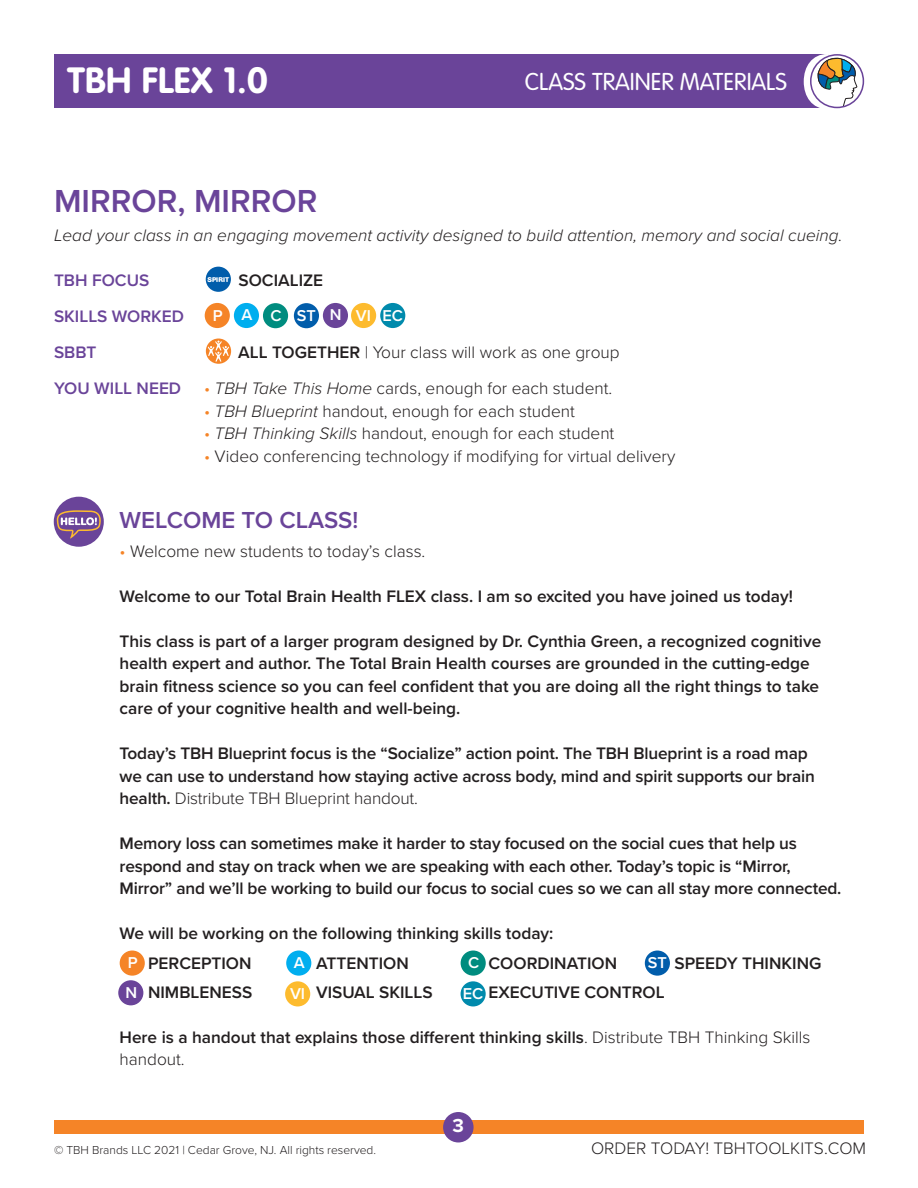
<style>
.page{position:relative;width:918px;height:1188px;background:#fff}
.page>*{position:absolute;margin:0;border:0;box-sizing:border-box;transform-origin:0 0}
.t1{font:700 36px "VAG Rounded";letter-spacing:.01em;color:#fff}
.t2{font:600 33px "Proxima Nova";color:#6a4499}
.Activity{font:300 24px "VAG Rounded";color:#fff}
.t3{font:600 24px "Proxima Nova";color:#6a4499}
.t4{font:700 19.5px "Proxima Nova";color:#fff}
.List_Paragraph{font:600 17.25px/22.5px "Proxima Nova";color:#231f20}
.List_Paragraph-2{font:300 17.25px "Proxima Nova";color:#231f20}
.t5{font:italic 300 17.25px "Proxima Nova";color:#231f20}
.t6{font:600 17.25px "Proxima Nova";color:#6a4499}
.t7{font:600 16.35px "Proxima Nova";color:#fff}
.Copyright{font:300 12px "Proxima Nova";color:#231f20}
.t8{font:700 6.75px "AG Book Rounded";color:#fff}
.s1{font-weight:600}
.s2{color:#f58427}
.s3{font-style:italic}
.s4{font-weight:300}
</style>
<div class="page">
<div style="left:54px;top:54px;width:775px;height:54px;background:#6a4499"></div>
<svg style="left:804px;top:54px;width:53px;height:55px"></svg>
<div style="left:810px;top:54px;width:54px;height:54px;border:2px solid #6a4499;border-radius:50%"></div>
<div style="left:54px;top:1120px;width:810px;height:14px;background:#f58427"></div>
<div style="left:443px;top:1112px;width:31px;height:30px;background:#6a4499;border-radius:50%"></div>
<div style="left:380px;top:303px;width:25px;height:25px;background:#008aac;border-radius:50%"></div>
<div style="left:206px;top:267px;width:25px;height:25px;background:#015dab;border-radius:50%"></div>
<div style="left:54px;top:497px;width:50px;height:50px;background:#6a4499;border-radius:50%"></div>
<svg style="left:56px;top:510px;width:46px;height:28px"></svg>
<div style="left:206px;top:339px;width:25px;height:25px;background:#f58427;border-radius:50%"></div>
<svg style="left:208px;top:341px;width:21px;height:21px"></svg>
<div style="left:205px;top:303px;width:25px;height:25px;background:#f58427;border-radius:50%"></div>
<div style="left:234px;top:303px;width:25px;height:25px;background:#00aeef;border-radius:50%"></div>
<div style="left:263px;top:303px;width:25px;height:25px;background:#008c7f;border-radius:50%"></div>
<div style="left:351px;top:303px;width:25px;height:25px;background:#fdbb2e;border-radius:50%"></div>
<div style="left:294px;top:303px;width:25px;height:25px;background:#015dab;border-radius:50%"></div>
<div style="left:461px;top:981px;width:25px;height:25px;background:#008aac;border-radius:50%"></div>
<div style="left:120px;top:951px;width:25px;height:25px;background:#f58427;border-radius:50%"></div>
<div style="left:286px;top:951px;width:25px;height:25px;background:#00aeef;border-radius:50%"></div>
<div style="left:461px;top:951px;width:25px;height:25px;background:#008c7f;border-radius:50%"></div>
<div style="left:285px;top:981px;width:25px;height:25px;background:#fdbb2e;border-radius:50%"></div>
<div style="left:645px;top:951px;width:25px;height:25px;background:#015dab;border-radius:50%"></div>
<div style="left:323px;top:303px;width:25px;height:25px;background:#6a4499;border-radius:50%"></div>
<div style="left:118px;top:980px;width:25px;height:25px;background:#6a4499;border-radius:50%"></div>
<p class="t1" style="left:68px;top:59px;width:202px">TBH FLEX 1.0</p>
<p class="Activity" style="left:525px;top:68px;width:264px">CLASS TRAINER MATERIALS</p>
<p class="t2" style="left:54px;top:176px;width:265px">MIRROR, MIRROR</p>
<p class="t5" style="left:54px;top:222px;width:790px">Lead your class in an engaging movement activity designed to build attention, memory and social cueing.</p>
<p class="t6" style="left:54px;top:267px;width:97px">TBH FOCUS</p>
<p class="List_Paragraph" style="left:238px;top:269px;width:86px">SOCIALIZE</p>
<p class="t6" style="left:54px;top:303px;width:132px">SKILLS WORKED</p>
<p class="t6" style="left:54px;top:339px;width:44px">SBBT</p>
<p class="List_Paragraph-2" style="left:238px;top:339px;width:383px"><span class="s1">ALL TOGETHER</span> | Your class will work as one group</p>
<p class="t6" style="left:54px;top:375px;width:129px">YOU WILL NEED</p>
<p class="List_Paragraph-2" style="left:204px;top:375px;width:410px"><span class="s2">•</span> <span class="s3">TBH Take This Home</span> cards, enough for each student.</p>
<p class="List_Paragraph-2" style="left:204px;top:398px;width:372px"><span class="s2">•</span> <span class="s3">TBH Blueprint</span> handout, enough for each student</p>
<p class="List_Paragraph-2" style="left:204px;top:420px;width:412px"><span class="s2">•</span> <span class="s3">TBH Thinking Skills</span> handout, enough for each student</p>
<p class="List_Paragraph-2" style="left:204px;top:443px;width:473px"><span class="s2">•</span> Video conferencing technology if modifying for virtual delivery</p>
<p class="t8" style="left:207px;top:276px;width:23px">SPIRIT</p>
<p class="t7" style="left:213px;top:303px;width:11px">P</p>
<p class="t7" style="left:241px;top:303px;width:12px">A</p>
<p class="t7" style="left:270px;top:303px;width:13px">C</p>
<p class="t7" style="left:297px;top:303px;width:20px">ST</p>
<p class="t7" style="left:356px;top:303px;width:17px">VI</p>
<p class="t7" style="left:330px;top:303px;width:13px">N</p>
<p class="t7" style="left:382px;top:303px;width:22px">EC</p>
<p class="t3" style="left:120px;top:502px;width:240px">WELCOME TO CLASS!</p>
<p class="List_Paragraph-2" style="left:120px;top:538px;width:307px"><span class="s2">•</span> Welcome new students to today’s class.</p>
<p class="List_Paragraph" style="left:120px;top:584px;width:675px">Welcome to our Total Brain Health FLEX class. I am so excited you have joined us today!</p>
<p class="List_Paragraph" style="left:120px;top:629px;width:703px">This class is part of a larger program designed by Dr. Cynthia Green, a recognized cognitive health expert and author. The Total Brain Health courses are grounded in the cutting-edge brain fitness science so you can feel confident that you are doing all the right things to take care of your cognitive health and well-being.</p>
<p class="List_Paragraph" style="left:120px;top:742px;width:697px">Today’s TBH Blueprint focus is the “Socialize” action point. The TBH Blueprint is a road map we can use to understand how staying active across body, mind and spirit supports our brain health. <span class="s4">Distribute TBH Blueprint handout.</span></p>
<p class="List_Paragraph" style="left:120px;top:832px;width:723px">Memory loss can sometimes make it harder to stay focused on the social cues that help us respond and stay on track when we are speaking with each other. Today’s topic is “Mirror,<br>Mirror” and we’ll be working to build our focus to social cues so we can all stay more connected.</p>
<p class="List_Paragraph" style="left:120px;top:922px;width:435px">We will be working on the following thinking skills today:</p>
<p class="List_Paragraph" style="left:148px;top:951px;width:105px">PERCEPTION</p>
<p class="List_Paragraph" style="left:316px;top:951px;width:94px">ATTENTION</p>
<p class="List_Paragraph" style="left:489px;top:951px;width:130px">COORDINATION</p>
<p class="List_Paragraph" style="left:675px;top:951px;width:148px">SPEEDY THINKING</p>
<p class="List_Paragraph" style="left:148px;top:980px;width:106px">NIMBLENESS</p>
<p class="List_Paragraph" style="left:316px;top:980px;width:118px">VISUAL SKILLS</p>
<p class="List_Paragraph" style="left:463px;top:980px;width:203px"><sub>EC</sub> EXECUTIVE CONTROL</p>
<p class="List_Paragraph" style="left:120px;top:1025px;width:693px">Here is a handout that explains those different thinking skills<span class="s4">. Distribute TBH Thinking Skills handout.</span></p>
<p class="t7" style="left:128px;top:951px;width:11px">P</p>
<p class="t7" style="left:294px;top:950px;width:12px">A</p>
<p class="t7" style="left:468px;top:950px;width:13px">C</p>
<p class="t7" style="left:290px;top:982px;width:17px">VI</p>
<p class="t7" style="left:648px;top:951px;width:20px">ST</p>
<p class="t7" style="left:125px;top:980px;width:13px">N</p>
<p class="Copyright" style="left:54px;top:1141px;width:324px">© TBH Brands LLC 2021 | Cedar Grove, NJ. All rights reserved.</p>
<p class="t4" style="left:453px;top:1111px;width:13px">3</p>
<p class="List_Paragraph-2" style="left:591px;top:1135px;width:277px">ORDER TODAY! TBHTOOLKITS.COM</p>
</div>
